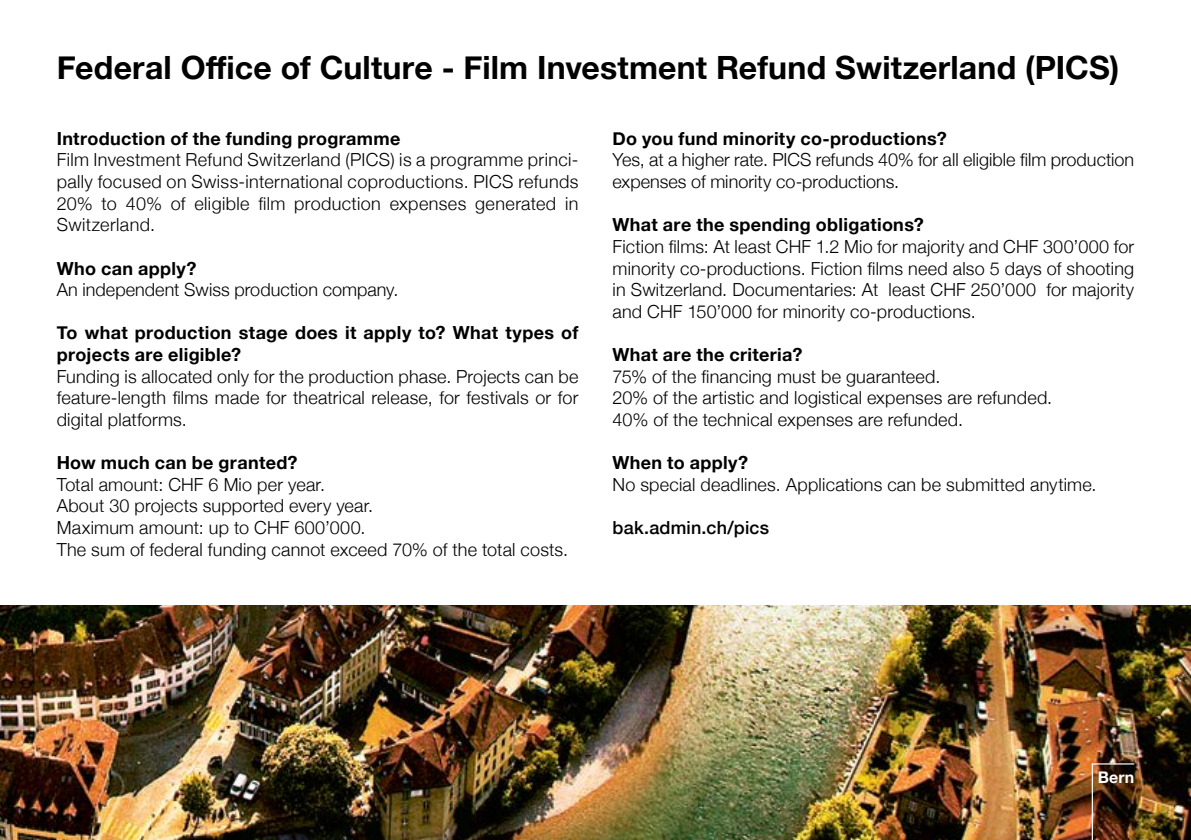
<style>
.page{position:relative;width:1191px;height:840px;background:#fff}
.page>*{position:absolute;margin:0;border:0;box-sizing:border-box;transform-origin:0 0}
.t1{font:700 32px "Helvetica Neue";letter-spacing:.005em;color:#000}
.t2{font:300 18px/21.6px "Helvetica Neue";letter-spacing:.01em;color:#000;text-align:justify}
.t3{font:700 18px/21.6px "Helvetica Neue";letter-spacing:.02em;color:#000}
.t4{font:500 18px "Helvetica Neue";letter-spacing:.01em;color:#000}
.t5{font:700 16px "Helvetica Neue";color:#fff}
</style>
<div class="page">
<img style="left:0;top:605px;width:1191px;height:234px">
<img style="left:1091px;top:762px;width:44px;height:77px">
<h1 class="t1" style="left:57px;top:43px;width:1064px">Federal Office of Culture - Film Investment Refund Switzerland (PICS)</h1>
<p class="t3" style="left:57px;top:128px;width:345px">Introduction of the funding programme</p>
<p class="t2" style="left:57px;top:148px;width:523px">Film Investment Refund Switzerland (PICS) is a programme princi&shy;pally focused on Swiss-international coproductions. PICS refunds 20% to 40% of eligible film production expenses generated in Switzerland.</p>
<p class="t3" style="left:57px;top:258px;width:141px">Who can apply?</p>
<p class="t2" style="left:57px;top:277px;width:343px">An independent Swiss production company.</p>
<p class="t3" style="left:57px;top:322px;width:523px">To what production stage does it apply to? What types of projects are eligible?</p>
<p class="t2" style="left:57px;top:364px;width:523px">Funding is allocated only for the production phase. Projects can be feature-length films made for theatrical release, for festivals or for digital platforms.</p>
<p class="t3" style="left:57px;top:452px;width:242px">How much can be granted?</p>
<p class="t2" style="left:57px;top:472px;width:513px;text-align:left">Total amount: CHF 6 Mio per year.<br>About 30 projects supported every year.<br>Maximum amount: up to CHF 600’000.<br>The sum of federal funding cannot exceed 70% of the total costs.</p>
<p class="t3" style="left:612px;top:128px;width:336px">Do you fund minority co-productions?</p>
<p class="t2" style="left:612px;top:148px;width:523px">Yes, at a higher rate. PICS refunds 40% for all eligible film production expenses of minority co-productions.</p>
<p class="t3" style="left:612px;top:214px;width:313px">What are the spending obligations?</p>
<p class="t2" style="left:612px;top:234px;width:523px">Fiction films: At least CHF 1.2 Mio for majority and CHF 300’000 for minority co-productions. Fiction films need also 5 days of shooting in Switzerland. Documentaries: At least CHF 250’000 for majority and CHF 150’000 for minority co-productions.</p>
<p class="t3" style="left:612px;top:344px;width:191px">What are the criteria?</p>
<p class="t2" style="left:612px;top:364px;width:441px;text-align:left">75% of the financing must be guaranteed.<br>20% of the artistic and logistical expenses are refunded.<br>40% of the technical expenses are refunded.</p>
<p class="t3" style="left:612px;top:452px;width:137px">When to apply?</p>
<p class="t2" style="left:612px;top:472px;width:485px">No special deadlines. Applications can be submitted anytime.</p>
<p class="t4" style="left:612px;top:513px;width:158px">bak.admin.ch/pics</p>
<p class="t5" style="left:1098px;top:764px;width:38px">Bern</p>
</div>
